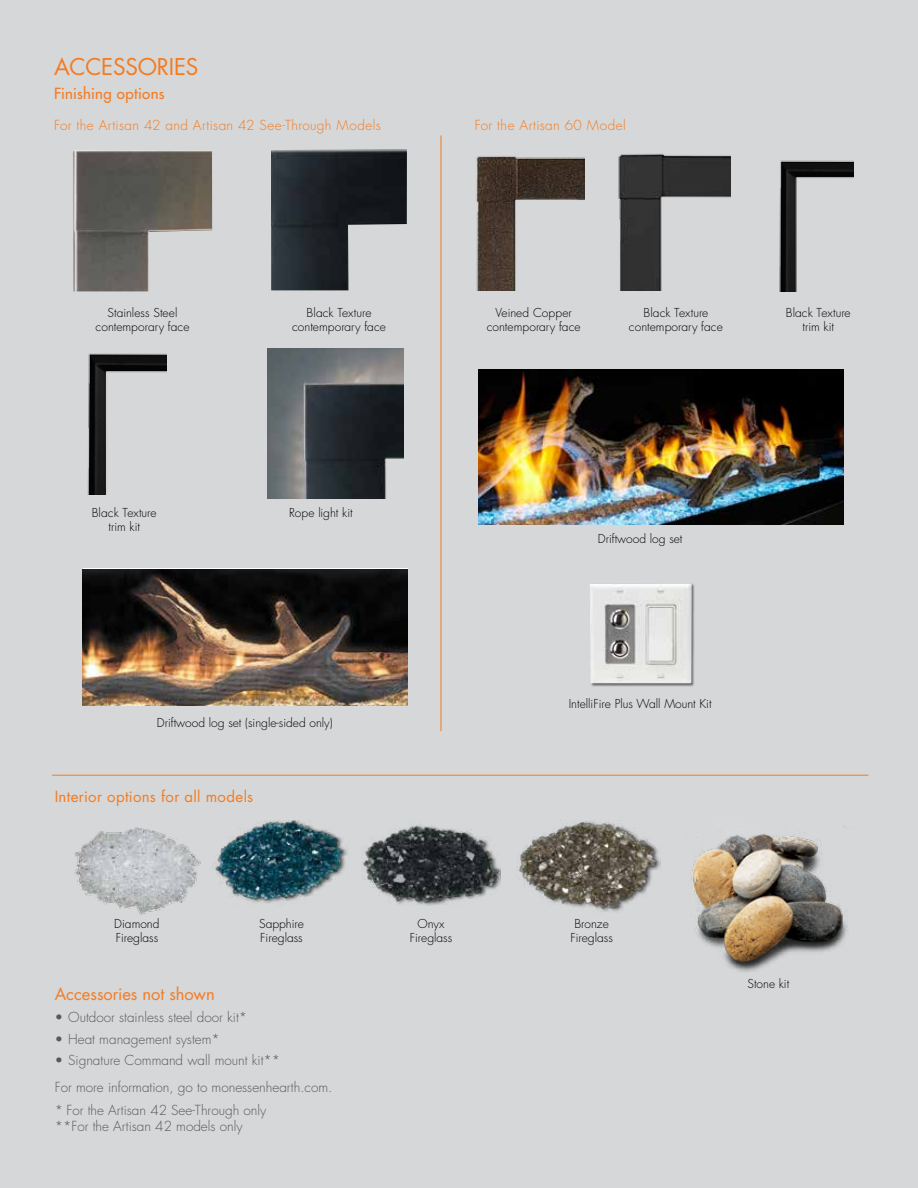
<style>
.page{position:relative;width:918px;height:1188px;background:#d6d7d8}
.page>*{position:absolute;margin:0;border:0;box-sizing:border-box;transform-origin:0 0}
.t1{font:22.5px "Futura Std";letter-spacing:-.01em;color:#f47b20}
.t2{font:16.5px "Futura Std";letter-spacing:-.005em;color:#f47b20}
.t3{font:15px "Futura Std";letter-spacing:.02em;color:#f47b20}
.t4{font:500 15px "Futura Std";letter-spacing:.015em;color:#f47b20}
.t5{font:300 13.5px/26.2px "Futura Std";color:#58595b}
.t6{font:300 13.5px "Futura Std";letter-spacing:.035em;color:#f47b20}
.t7{font:300 12px/13.5px "Futura Std";color:#000;text-align:center}
</style>
<div class="page">
<hr style="left:441px;top:135px;width:1px;height:596px;background:#f47b20">
<hr style="left:52px;top:775px;width:816px;height:1px;background:#f47b20">
<img style="left:73px;top:150px;width:139px;height:141px">
<img style="left:476px;top:156px;width:108px;height:135px">
<img style="left:271px;top:149px;width:136px;height:141px">
<img style="left:618px;top:153px;width:112px;height:137px">
<img style="left:779px;top:160px;width:74px;height:131px">
<img style="left:267px;top:348px;width:137px;height:151px">
<img style="left:363px;top:825px;width:137px;height:81px">
<img style="left:212px;top:821px;width:137px;height:82px">
<img style="left:74px;top:827px;width:127px;height:88px">
<img style="left:516px;top:821px;width:144px;height:91px">
<img style="left:691px;top:826px;width:157px;height:146px">
<img style="left:83px;top:569px;width:324px;height:136px">
<img style="left:478px;top:370px;width:366px;height:154px">
<div style="left:590px;top:583px;width:105px;height:103px;background:#000;opacity:.5"></div>
<img style="left:590px;top:584px;width:102px;height:99px">
<img style="left:87px;top:353px;width:79px;height:142px">
<h1 class="t1" style="left:54px;top:52px;width:146px">ACCESSORIES</h1>
<p class="t4" style="left:54px;top:84px;width:112px">Finishing options</p>
<p class="t6" style="left:54px;top:116px;width:328px">For the Artisan 42 and Artisan 42 See-Through Models</p>
<p class="t6" style="left:475px;top:116px;width:153px">For the Artisan 60 Model</p>
<p class="t7" style="left:96px;top:307px;width:95px">Stainless Steel contemporary face</p>
<p class="t7" style="left:487px;top:307px;width:95px">Veined Copper contemporary face</p>
<p class="t7" style="left:292px;top:307px;width:95px">Black Texture contemporary face</p>
<p class="t7" style="left:629px;top:307px;width:95px">Black Texture contemporary face</p>
<p class="t7" style="left:786px;top:307px;width:66px">Black Texture trim kit</p>
<p class="t7" style="left:92px;top:506px;width:66px">Black Texture trim kit</p>
<p class="t7" style="left:289px;top:506px;width:65px">Rope light kit</p>
<p class="t7" style="left:598px;top:532px;width:86px">Driftwood log set</p>
<p class="t7" style="left:157px;top:716px;width:177px">Driftwood log set (single-sided only)</p>
<p class="t3" style="left:55px;top:787px;width:200px">Interior options for all models</p>
<p class="t7" style="left:569px;top:697px;width:144px">IntelliFire Plus Wall Mount Kit</p>
<p class="t7" style="left:114px;top:916px;width:47px;line-height:14.4px;text-align:left">Diamond<br>Fireglass</p>
<p class="t7" style="left:570px;top:916px;width:44px;line-height:14.4px">Bronze<br>Fireglass</p>
<p class="t7" style="left:259px;top:916px;width:46px;line-height:14.4px;text-align:left">Sapphire<br>Fireglass</p>
<p class="t7" style="left:410px;top:916px;width:44px;line-height:14.4px">Onyx<br>Fireglass</p>
<h2 class="t2" style="left:55px;top:984px;width:162px">Accessories not shown</h2>
<p class="t5" style="left:55px;top:1004px;width:194px">• Outdoor stainless steel door kit*</p>
<p class="t5" style="left:55px;top:1026px;width:167px">• Heat management system*</p>
<p class="t5" style="left:55px;top:1048px;width:279px">• Signature Command wall mount kit**<br>For more information, go to monessenhearth.com.</p>
<p class="t5" style="left:55px;top:1102px;width:213px;line-height:16.2px">* For the Artisan 42 See-Through only **For the Artisan 42 models only</p>
<p class="t7" style="left:748px;top:978px;width:43px">Stone kit</p>
</div>
